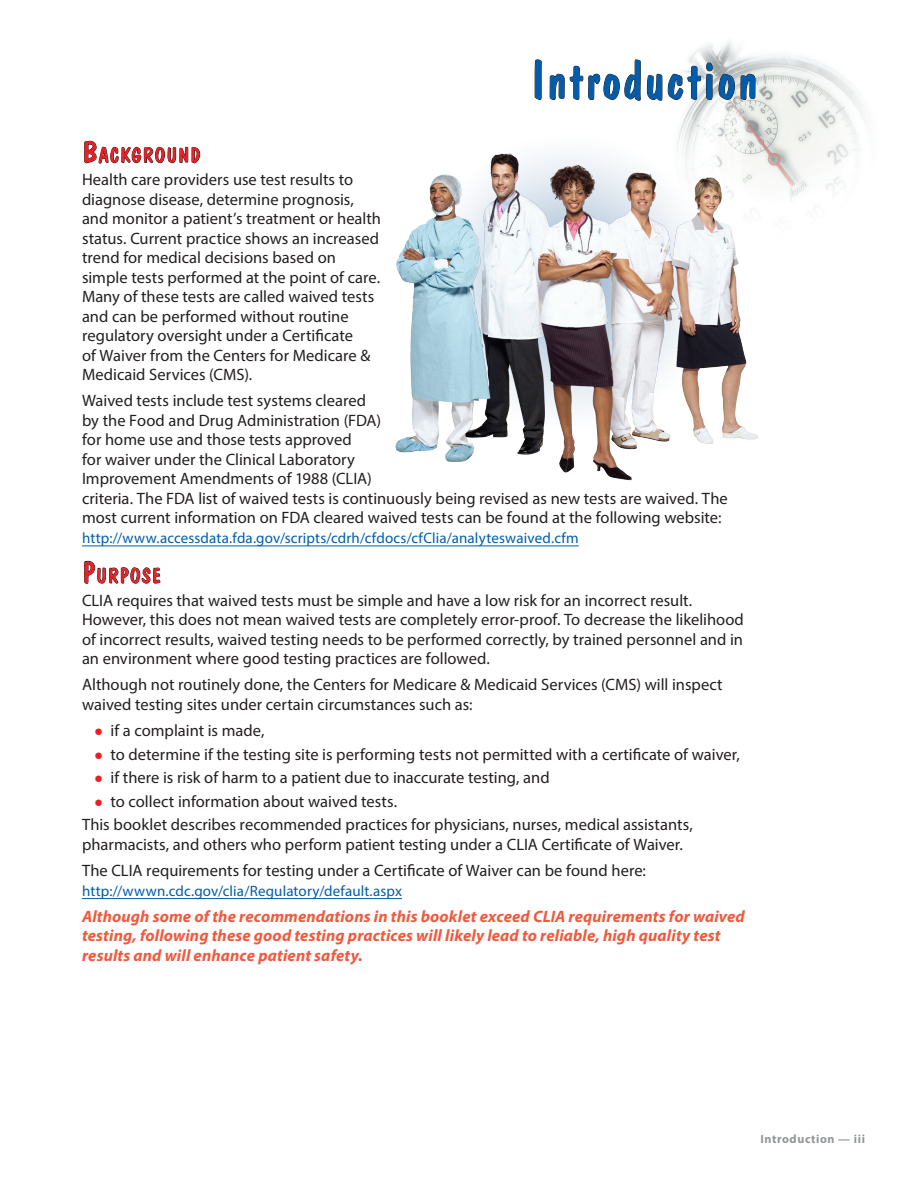
<style>
.page{position:relative;width:918px;height:1188px;background:#fff}
.page>*{position:absolute;margin:0;border:0;box-sizing:border-box;transform-origin:0 0}
.Chapter{font:54px "Dom Casual Std";letter-spacing:.01em;color:#015dab}
.t1{font:21px "Dom Casual Std";letter-spacing:.025em;color:#ee1d23}
.Text{font:16.5px/19.5px "Myriad Pro";color:#231f20}
.Text-2{font:italic 700 16.5px/19.5px "Myriad Pro";letter-spacing:.01em;color:#f0593e}
.Text-3{font:15px "Myriad Pro";letter-spacing:.01em;color:#015dab}
.t2{font:700 12px "Myriad Pro";letter-spacing:.05em;color:#939598}
.s1{font-size:30px}
.s2{font-family:"Arial";font-size:15px;color:#ee1d23}
</style>
<div class="page">
<img style="left:679px;top:41px;width:185px;height:161px">
<svg style="left:534px;top:59px;width:8px;height:41px"></svg>
<svg style="left:549px;top:59px;width:207px;height:42px"></svg>
<hr style="left:82px;top:546px;width:497px;height:1px;background:#015dab">
<hr style="left:82px;top:898px;width:320px;height:1px;background:#015dab">
<svg style="left:84px;top:140px;width:116px;height:24px"></svg>
<svg style="left:84px;top:545px;width:77px;height:39px"></svg>
<img style="left:395px;top:135px;width:368px;height:346px">
<h1 class="Chapter" style="left:530px;top:48px;width:230px">Introduction</h1>
<h2 class="t1" style="left:82px;top:143px;width:121px"><span class="s1">B</span>ACKGROUND</h2>
<p class="Text" style="left:82px;top:170px;width:301px">Health care providers use test results to diagnose disease, determine prognosis, and monitor a patient’s treatment or health status. Current practice shows an increased trend for medical decisions based on simple tests performed at the point of care.<br>Many of these tests are called waived tests and can be performed without routine regulatory oversight under a Certificate<br>of Waiver from the Centers for Medicare &amp; Medicaid Services (CMS).</p>
<p class="Text" style="left:82px;top:391px;width:647px">Waived tests include test systems cleared<br>by the Food and Drug Administration (FDA)<br>for home use and those tests approved<br>for waiver under the Clinical Laboratory<br>Improvement Amendments of 1988 (CLIA)<br>criteria. The FDA list of waived tests is continuously being revised as new tests are waived. The most current information on FDA cleared waived tests can be found at the following website:</p>
<p class="Text-3" style="left:82px;top:529px;width:498px">http://www.accessdata.fda.gov/scripts/cdrh/cfdocs/cfClia/analyteswaived.cfm</p>
<h2 class="t1" style="left:82px;top:563px;width:81px"><span class="s1">P</span>URPOSE</h2>
<p class="Text" style="left:82px;top:590px;width:663px">CLIA requires that waived tests must be simple and have a low risk for an incorrect result.<br>However, this does not mean waived tests are completely error-proof. To decrease the likelihood of incorrect results, waived testing needs to be performed correctly, by trained personnel and in an environment where good testing practices are followed.</p>
<p class="Text" style="left:82px;top:675px;width:642px">Although not routinely done, the Centers for Medicare &amp; Medicaid Services (CMS) will inspect waived testing sites under certain circumstances such as:</p>
<p class="Text" style="left:94px;top:721px;width:172px"><span class="s2">●</span> if a complaint is made,</p>
<p class="Text" style="left:94px;top:744px;width:647px"><span class="s2">●</span> to determine if the testing site is performing tests not permitted with a certificate of waiver,</p>
<p class="Text" style="left:94px;top:768px;width:457px"><span class="s2">●</span> if there is risk of harm to a patient due to inaccurate testing, and</p>
<p class="Text" style="left:94px;top:791px;width:305px"><span class="s2">●</span> to collect information about waived tests.</p>
<p class="Text" style="left:82px;top:815px;width:612px">This booklet describes recommended practices for physicians, nurses, medical assistants, pharmacists, and others who perform patient testing under a CLIA Certificate of Waiver.</p>
<p class="Text" style="left:82px;top:861px;width:565px">The CLIA requirements for testing under a Certificate of Waiver can be found here:</p>
<p class="Text-3" style="left:82px;top:881px;width:321px">http://wwwn.cdc.gov/clia/Regulatory/default.aspx</p>
<p class="Text-2" style="left:82px;top:906px;width:664px">Although some of the recommendations in this booklet exceed CLIA requirements for waived testing, following these good testing practices will likely lead to reliable, high quality test results and will enhance patient safety.</p>
<p class="t2" style="left:760px;top:1131px;width:106px">Introduction — iii</p>
</div>
